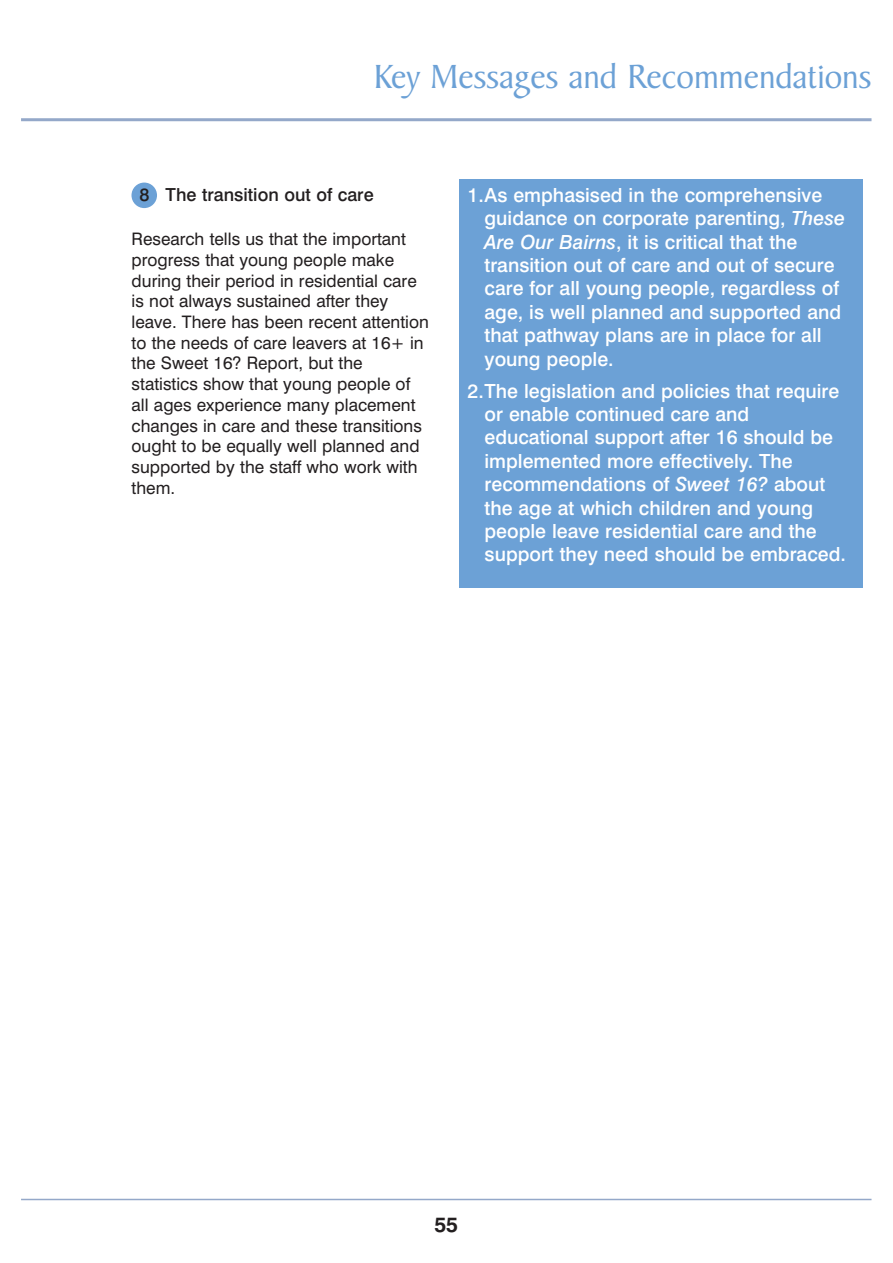
<style>
.page{position:relative;width:893px;height:1263px;background:#fff}
.page>*{position:absolute;margin:0;border:0;box-sizing:border-box;transform-origin:0 0}
.t1{font:36px "Baker Signet BT";color:#6ca1d6}
.t2{font:700 21px "Swiss 721 BT";color:#231f20}
.t3{font:500 19.5px/23.4px "Swiss 721 BT";color:#fff}
.t4{font:500 18px "Swiss 721 BT";color:#231f20}
.t5{font:17.25px/20.7px "Swiss 721 BT";color:#231f20}
.s1{font-style:italic}
</style>
<div class="page">
<div style="left:131px;top:183px;width:26px;height:25px;background:#6ca1d6;border-radius:50%"></div>
<div style="left:459px;top:179px;width:404px;height:408px;background:#6ca1d6"></div>
<hr style="left:21px;top:1199px;width:850px;height:1px;background:#94a8c9">
<hr style="left:21px;top:118px;width:850px;height:3px;background:#94a8c9">
<h1 class="t1" style="left:374px;top:62px;width:499px">Key Messages and Recommendations</h1>
<p class="t4" style="left:139px;top:187px;width:236px">8 The transition out of care</p>
<p class="t5" style="left:132px;top:230px;width:299px">Research tells us that the important progress that young people make during their period in residential care is not always sustained after they leave. There has been recent attention to the needs of care leavers at 16+ in the Sweet 16? Report, but the statistics show that young people of all ages experience many placement changes in care and these transitions ought to be equally well planned and supported by the staff who work with them.</p>
<p class="t3" style="left:485px;top:185px;width:362px;text-indent:-17px">1.As emphasised in the comprehensive guidance on corporate parenting, <span class="s1">These Are Our Bairns</span>, it is critical that the transition out of care and out of secure care for all young people, regardless of age, is well planned and supported and that pathway plans are in place for all young people.</p>
<p class="t3" style="left:485px;top:380px;width:363px;text-indent:-17px">2.The legislation and policies that require or enable continued care and educational support after 16 should be implemented more effectively. The recommendations of <span class="s1">Sweet 16?</span> about the age at which children and young people leave residential care and the support they need should be embraced.</p>
<p class="t2" style="left:434px;top:1216px;width:25px">55</p>
</div>
